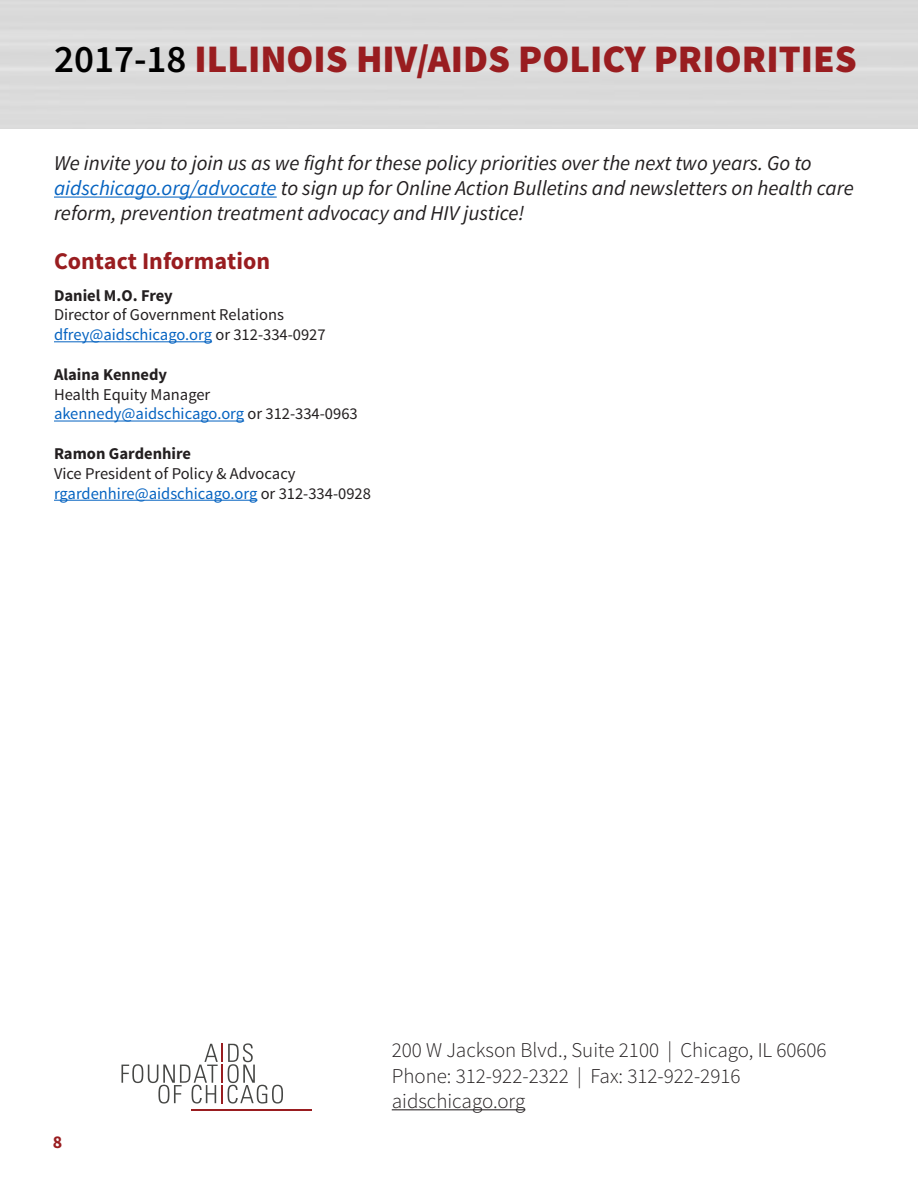
<style>
.page{position:relative;width:918px;height:1188px;background:#fff}
.page>*{position:absolute;margin:0;border:0;box-sizing:border-box;transform-origin:0 0}
.t1{font:900 39px "Source Sans Pro";color:#991d20}
.t2{font:700 24px "Source Sans Pro";color:#991d20}
.t3{font:italic 21px/25.2px "Source Sans Pro";color:#231f20}
.t4{font:300 21px "Source Sans Pro";color:#231f20}
.t5{font:700 18px "Source Sans Pro";color:#991d20}
.t6{font:16.5px "Source Sans Pro";color:#0563c1}
.t7{font:16.5px "Source Sans Pro";color:#231f20}
.t8{font:700 16.5px "Source Sans Pro";color:#231f20}
.s1{font-weight:600;color:#000}
.s2{color:#0563c1}
.s3{color:#231f20}
</style>
<div class="page">
<hr style="left:54px;top:197px;width:223px;height:1px;background:#0563c1">
<hr style="left:54px;top:341px;width:158px;height:1px;background:#0563c1">
<hr style="left:54px;top:421px;width:190px;height:1px;background:#0563c1">
<hr style="left:54px;top:500px;width:203px;height:1px;background:#0563c1">
<svg style="left:121px;top:1043px;width:162px;height:61px"></svg>
<hr style="left:192px;top:1109px;width:120px;height:2px;background:#991d20">
<hr style="left:392px;top:1109px;width:133px;height:1px;background:#231f20">
<p class="t1" style="left:54px;top:34px;width:804px"><span class="s1">2017-18</span> ILLINOIS HIV/AIDS POLICY PRIORITIES</p>
<p class="t3" style="left:54px;top:150px;width:801px">We invite you to join us as we fight for these policy priorities over the next two years. Go to <span class="s2">aidschicago.org/advocate</span> to sign up for Online Action Bulletins and newsletters on health care reform, prevention treatment advocacy and HIV justice!</p>
<p class="t2" style="left:54px;top:245px;width:218px">Contact Information</p>
<p class="t8" style="left:54px;top:284px;width:120px">Daniel M.O. Frey</p>
<p class="t7" style="left:54px;top:305px;width:231px">Director of Government Relations</p>
<p class="t6" style="left:54px;top:324px;width:273px">dfrey@aidschicago.org <span class="s3">or 312-334-0927</span></p>
<p class="t8" style="left:54px;top:364px;width:115px">Alaina Kennedy</p>
<p class="t7" style="left:54px;top:384px;width:158px">Health Equity Manager</p>
<p class="t6" style="left:54px;top:404px;width:305px">akennedy@aidschicago.org <span class="s3">or 312-334-0963</span></p>
<p class="t8" style="left:54px;top:443px;width:139px">Ramon Gardenhire</p>
<p class="t7" style="left:54px;top:463px;width:243px">Vice President of Policy &amp; Advocacy</p>
<p class="t6" style="left:54px;top:483px;width:318px">rgardenhire@aidschicago.org <span class="s3">or 312-334-0928</span></p>
<p class="t5" style="left:53px;top:1130px;width:11px">8</p>
<p class="t4" style="left:392px;top:1038px;width:436px">200 W Jackson Blvd., Suite 2100 | Chicago, IL 60606</p>
<p class="t4" style="left:392px;top:1063px;width:350px">Phone: 312-922-2322 | Fax: 312-922-2916</p>
<p class="t4" style="left:392px;top:1088px;width:135px">aidschicago.org</p>
</div>
